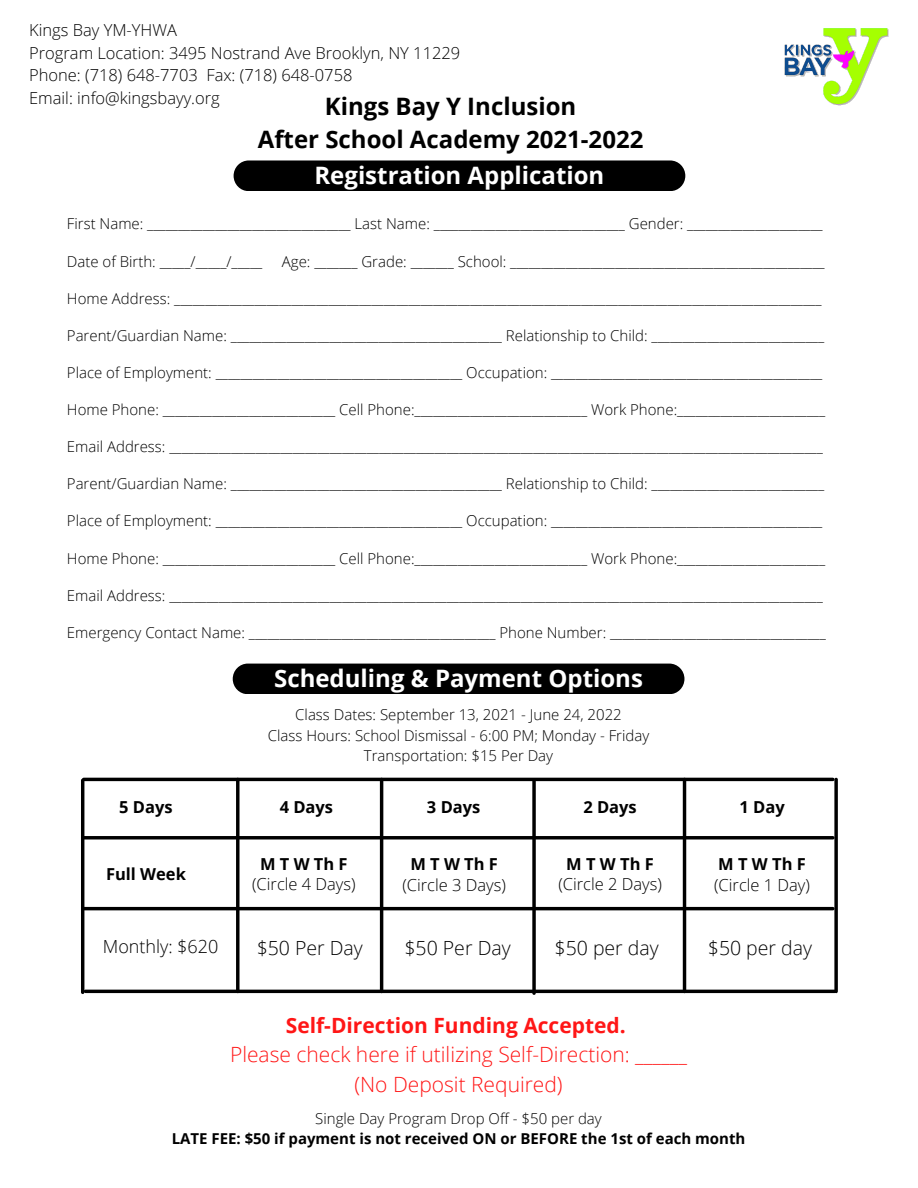
<style>
.page{position:relative;width:918px;height:1188px;background:#fff}
.page>*{position:absolute;margin:0;border:0;box-sizing:border-box;transform-origin:0 0}
.t1{font:700 24px "Open Sans";color:#fff}
.t2{font:700 24px "Open Sans";color:#000}
.t3{font:300 21px "Open Sans";color:#ff1616}
.t4{font:700 21px "Open Sans";color:#ff1616}
.t5{font:300 19.5px "Open Sans";color:#000}
.t6{font:300 18px "Open Sans";color:#000}
.t7{font:300 16.5px "Open Sans";color:#000}
.t8{font:700 16.5px "Open Sans";color:#000}
.t9{font:300 15px "Open Sans";color:#000}
.t10{font:700 15px "Open Sans";color:#000}
</style>
<div class="page">
<img style="left:784px;top:28px;width:105px;height:78px">
<div style="left:234px;top:160px;width:451px;height:31px;background:#000;border-radius:15px"></div>
<div style="left:233px;top:664px;width:451px;height:30px;background:#000;border-radius:15px"></div>
<hr style="left:84px;top:778px;width:749px;height:3px;background:#000">
<hr style="left:84px;top:836px;width:749px;height:3px;background:#000">
<hr style="left:84px;top:907px;width:749px;height:3px;background:#000">
<hr style="left:85px;top:990px;width:750px;height:3px;background:#000">
<svg style="left:834px;top:779px;width:4px;height:213px"></svg>
<hr style="left:81px;top:780px;width:3px;height:212px;background:#000">
<svg style="left:236px;top:781px;width:4px;height:209px"></svg>
<hr style="left:380px;top:779px;width:3px;height:213px;background:#000">
<svg style="left:532px;top:781px;width:4px;height:209px"></svg>
<hr style="left:683px;top:779px;width:3px;height:213px;background:#000">
<p class="t7" style="left:29px;top:19px;width:149px">Kings Bay YM-YHWA</p>
<p class="t7" style="left:29px;top:41px;width:433px">Program Location: 3495 Nostrand Ave Brooklyn, NY 11229</p>
<p class="t7" style="left:29px;top:64px;width:325px">Phone: (718) 648-7703 Fax: (718) 648-0758</p>
<p class="t7" style="left:29px;top:86px;width:192px">Email: info@kingsbayy.org</p>
<p class="t2" style="left:325px;top:90px;width:253px">Kings Bay Y Inclusion</p>
<p class="t2" style="left:258px;top:122px;width:387px">After School Academy 2021-2022</p>
<p class="t1" style="left:314px;top:158px;width:291px">Registration Application</p>
<p class="t9" style="left:67px;top:213px;width:757px">First Name: _________________________________ Last Name: _______________________________ Gender: ______________________</p>
<p class="t9" style="left:67px;top:250px;width:197px">Date of Birth: _____/_____/_____</p>
<p class="t9" style="left:282px;top:250px;width:544px">Age: _______ Grade: _______ School: ___________________________________________________</p>
<p class="t9" style="left:67px;top:288px;width:756px">Home Address: _________________________________________________________________________________________________________</p>
<p class="t9" style="left:67px;top:325px;width:759px">Parent/Guardian Name: ____________________________________________ Relationship to Child: ____________________________</p>
<p class="t9" style="left:67px;top:362px;width:757px">Place of Employment: ________________________________________ Occupation: ____________________________________________</p>
<p class="t9" style="left:67px;top:399px;width:760px">Home Phone: ____________________________ Cell Phone:____________________________ Work Phone:________________________</p>
<p class="t9" style="left:67px;top:436px;width:757px">Email Address: __________________________________________________________________________________________________________</p>
<p class="t9" style="left:67px;top:473px;width:759px">Parent/Guardian Name: ____________________________________________ Relationship to Child: ____________________________</p>
<p class="t9" style="left:67px;top:510px;width:757px">Place of Employment: ________________________________________ Occupation: ____________________________________________</p>
<p class="t9" style="left:67px;top:547px;width:760px">Home Phone: ____________________________ Cell Phone:____________________________ Work Phone:________________________</p>
<p class="t9" style="left:67px;top:585px;width:757px">Email Address: __________________________________________________________________________________________________________</p>
<p class="t9" style="left:67px;top:622px;width:760px">Emergency Contact Name: ________________________________________ Phone Number: ___________________________________</p>
<p class="t1" style="left:274px;top:661px;width:370px">Scheduling &amp; Payment Options</p>
<p class="t9" style="left:295px;top:704px;width:328px">Class Dates: September 13, 2021 - June 24, 2022</p>
<p class="t9" style="left:268px;top:725px;width:383px">Class Hours: School Dismissal - 6:00 PM; Monday - Friday</p>
<p class="t9" style="left:364px;top:745px;width:191px">Transportation: $15 Per Day</p>
<p class="t8" style="left:119px;top:795px;width:55px">5 Days</p>
<p class="t8" style="left:280px;top:795px;width:55px">4 Days</p>
<p class="t8" style="left:427px;top:795px;width:55px">3 Days</p>
<p class="t8" style="left:583px;top:795px;width:55px">2 Days</p>
<p class="t8" style="left:739px;top:795px;width:47px">1 Day</p>
<p class="t8" style="left:106px;top:862px;width:81px">Full Week</p>
<p class="t8" style="left:260px;top:852px;width:89px">MTWThF</p>
<p class="t7" style="left:252px;top:872px;width:105px">(Circle 4 Days)</p>
<p class="t8" style="left:410px;top:853px;width:89px">MTWThF</p>
<p class="t7" style="left:402px;top:873px;width:105px">(Circle 3 Days)</p>
<p class="t8" style="left:566px;top:852px;width:89px">MTWThF</p>
<p class="t7" style="left:558px;top:872px;width:105px">(Circle 2 Days)</p>
<p class="t8" style="left:718px;top:853px;width:89px">MTWThF</p>
<p class="t7" style="left:714px;top:873px;width:97px">(Circle 1 Day)</p>
<p class="t6" style="left:103px;top:934px;width:117px">Monthly: $620</p>
<p class="t5" style="left:257px;top:934px;width:108px">$50 Per Day</p>
<p class="t5" style="left:404px;top:934px;width:108px">$50 Per Day</p>
<p class="t5" style="left:555px;top:934px;width:106px">$50 per day</p>
<p class="t5" style="left:708px;top:934px;width:106px">$50 per day</p>
<p class="t4" style="left:286px;top:1011px;width:342px">Self-Direction Funding Accepted.</p>
<p class="t3" style="left:230px;top:1040px;width:458px">Please check here if utilizing Self-Direction: ______</p>
<p class="t3" style="left:354px;top:1069px;width:210px">(No Deposit Required)</p>
<p class="t9" style="left:315px;top:1108px;width:288px">Single Day Program Drop Off - $50 per day</p>
<p class="t10" style="left:172px;top:1128px;width:575px">LATE FEE: $50 if payment is not received ON or BEFORE the 1st of each month</p>
</div>
